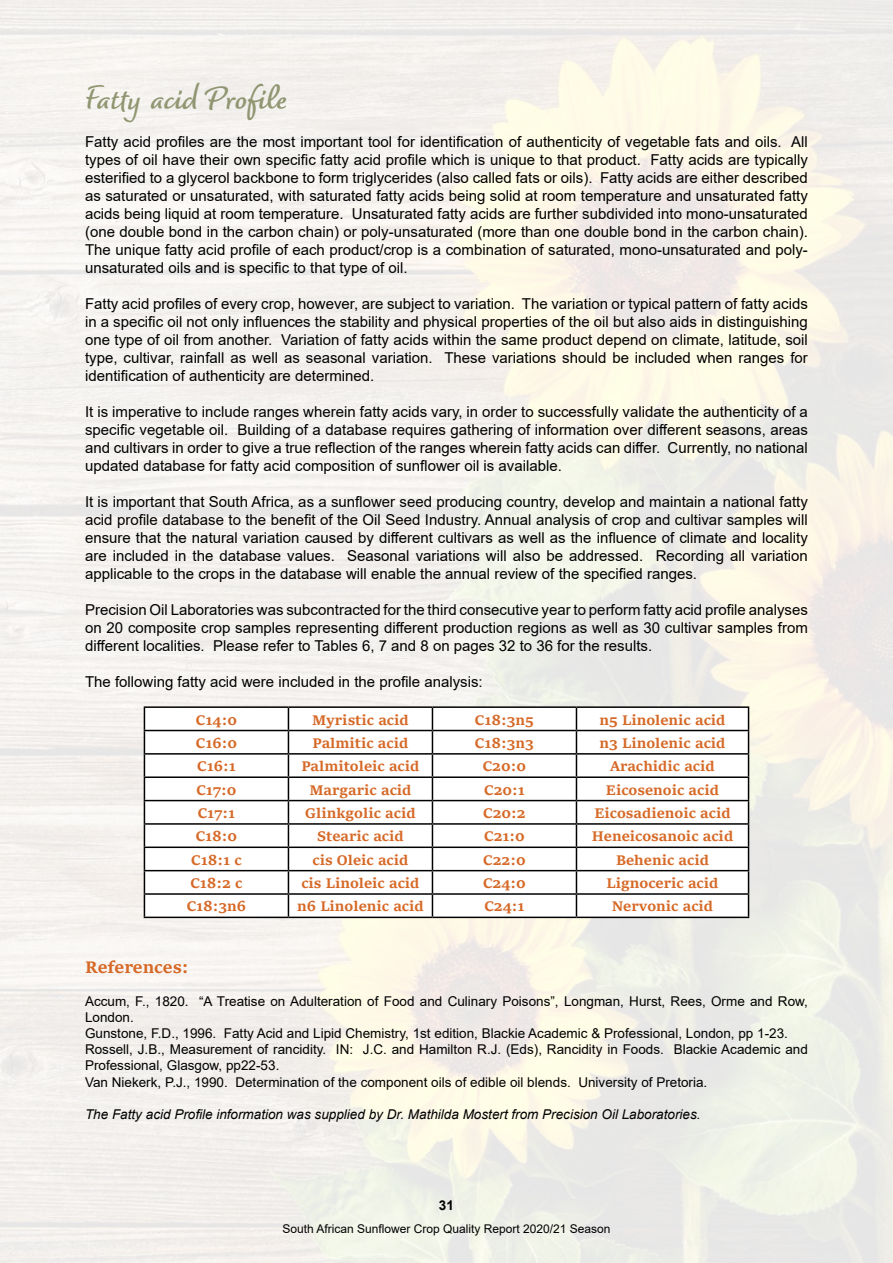
<style>
.page{position:relative;width:893px;height:1263px;background:#fff}
.page>*{position:absolute;margin:0;border:0;box-sizing:border-box;transform-origin:0 0}
.t1{font:700 36px "Dolce";color:#909671}
.t2{font:700 18px "Sitka Text";color:#d66927}
.t3{font:15px/18px "Arial";color:#000;text-align:justify}
.t4{font:700 15px "Sitka Text";color:#d66927}
.t5{font:13.5px/16.2px "Arial";color:#000}
.t6{font:italic 13.5px "Arial";color:#000}
.t7{font:700 13.5px "Arial";color:#000}
.t8{font:12px "Arial";color:#000}
</style>
<div class="page">
<svg style="left:145px;top:708px;width:603px;height:209px"></svg>
<hr style="left:144px;top:706px;width:144px;height:2px;background:#000">
<hr style="left:288px;top:706px;width:144px;height:2px;background:#000">
<hr style="left:432px;top:706px;width:144px;height:2px;background:#000">
<hr style="left:576px;top:706px;width:173px;height:2px;background:#000">
<hr style="left:144px;top:730px;width:144px;height:1px;background:#000">
<hr style="left:288px;top:730px;width:144px;height:1px;background:#000">
<hr style="left:432px;top:730px;width:144px;height:1px;background:#000">
<hr style="left:576px;top:730px;width:173px;height:1px;background:#000">
<hr style="left:144px;top:753px;width:144px;height:2px;background:#000">
<hr style="left:288px;top:753px;width:144px;height:2px;background:#000">
<hr style="left:432px;top:753px;width:144px;height:2px;background:#000">
<hr style="left:576px;top:753px;width:173px;height:2px;background:#000">
<hr style="left:144px;top:776px;width:144px;height:2px;background:#000">
<hr style="left:288px;top:776px;width:144px;height:2px;background:#000">
<hr style="left:432px;top:776px;width:144px;height:2px;background:#000">
<hr style="left:576px;top:776px;width:173px;height:2px;background:#000">
<hr style="left:144px;top:800px;width:144px;height:1px;background:#000">
<hr style="left:288px;top:800px;width:144px;height:1px;background:#000">
<hr style="left:432px;top:800px;width:144px;height:1px;background:#000">
<hr style="left:576px;top:800px;width:173px;height:1px;background:#000">
<hr style="left:144px;top:823px;width:144px;height:2px;background:#000">
<hr style="left:288px;top:823px;width:144px;height:2px;background:#000">
<hr style="left:432px;top:823px;width:144px;height:2px;background:#000">
<hr style="left:576px;top:823px;width:173px;height:2px;background:#000">
<hr style="left:144px;top:846px;width:144px;height:2px;background:#000">
<hr style="left:288px;top:846px;width:144px;height:2px;background:#000">
<hr style="left:432px;top:846px;width:144px;height:2px;background:#000">
<hr style="left:576px;top:846px;width:173px;height:2px;background:#000">
<hr style="left:144px;top:870px;width:144px;height:1px;background:#000">
<hr style="left:288px;top:870px;width:144px;height:1px;background:#000">
<hr style="left:432px;top:870px;width:144px;height:1px;background:#000">
<hr style="left:576px;top:870px;width:173px;height:1px;background:#000">
<hr style="left:144px;top:893px;width:144px;height:2px;background:#000">
<svg style="left:144px;top:708px;width:1px;height:209px"></svg>
<hr style="left:288px;top:893px;width:144px;height:2px;background:#000">
<svg style="left:288px;top:708px;width:1px;height:209px"></svg>
<hr style="left:432px;top:893px;width:144px;height:2px;background:#000">
<hr style="left:576px;top:893px;width:173px;height:2px;background:#000">
<hr style="left:144px;top:917px;width:144px;height:1px;background:#000">
<hr style="left:288px;top:917px;width:144px;height:1px;background:#000">
<hr style="left:432px;top:917px;width:144px;height:1px;background:#000">
<hr style="left:576px;top:917px;width:173px;height:1px;background:#000">
<svg style="left:432px;top:708px;width:1px;height:209px"></svg>
<svg style="left:576px;top:708px;width:1px;height:209px"></svg>
<svg style="left:748px;top:708px;width:1px;height:209px"></svg>
<h1 class="t1" style="left:85px;top:83px;width:203px">Fatty acid Profile</h1>
<p class="t3" style="left:85px;top:133px;width:724px">Fatty acid profiles are the most important tool for identification of authenticity of vegetable fats and oils. All types of oil have their own specific fatty acid profile which is unique to that product. Fatty acids are typically esterified to a glycerol backbone to form triglycerides (also called fats or oils). Fatty acids are either described as saturated or unsaturated, with saturated fatty acids being solid at room temperature and unsaturated fatty acids being liquid at room temperature. Unsaturated fatty acids are further subdivided into mono-unsaturated (one double bond in the carbon chain) or poly-unsaturated (more than one double bond in the carbon chain).<br>The unique fatty acid profile of each product/crop is a combination of saturated, mono-unsaturated and poly&shy;unsaturated oils and is specific to that type of oil.</p>
<p class="t3" style="left:85px;top:295px;width:724px">Fatty acid profiles of every crop, however, are subject to variation. The variation or typical pattern of fatty acids in a specific oil not only influences the stability and physical properties of the oil but also aids in distinguishing one type of oil from another. Variation of fatty acids within the same product depend on climate, latitude, soil type, cultivar, rainfall as well as seasonal variation. These variations should be included when ranges for identification of authenticity are determined.</p>
<p class="t3" style="left:85px;top:403px;width:724px">It is imperative to include ranges wherein fatty acids vary, in order to successfully validate the authenticity of a specific vegetable oil. Building of a database requires gathering of information over different seasons, areas and cultivars in order to give a true reflection of the ranges wherein fatty acids can differ. Currently, no national updated database for fatty acid composition of sunflower oil is available.</p>
<p class="t3" style="left:85px;top:493px;width:724px">It is important that South Africa, as a sunflower seed producing country, develop and maintain a national fatty acid profile database to the benefit of the Oil Seed Industry. Annual analysis of crop and cultivar samples will ensure that the natural variation caused by different cultivars as well as the influence of climate and locality are included in the database values. Seasonal variations will also be addressed. Recording all variation applicable to the crops in the database will enable the annual review of the specified ranges.</p>
<p class="t3" style="left:85px;top:601px;width:724px">Precision Oil Laboratories was subcontracted for the third consecutive year to perform fatty acid profile analyses on 20 composite crop samples representing different production regions as well as 30 cultivar samples from different localities. Please refer to Tables 6, 7 and 8 on pages 32 to 36 for the results.</p>
<p class="t3" style="left:85px;top:673px;width:399px">The following fatty acid were included in the profile analysis:</p>
<p class="t4" style="left:196px;top:714px;width:43px">C14:0</p>
<p class="t4" style="left:312px;top:714px;width:98px">Myristic acid</p>
<p class="t4" style="left:475px;top:714px;width:60px">C18:3n5</p>
<p class="t4" style="left:599px;top:714px;width:128px">n5 Linolenic acid</p>
<p class="t4" style="left:196px;top:737px;width:43px">C16:0</p>
<p class="t4" style="left:313px;top:737px;width:97px">Palmitic acid</p>
<p class="t4" style="left:475px;top:737px;width:60px">C18:3n3</p>
<p class="t4" style="left:599px;top:737px;width:128px">n3 Linolenic acid</p>
<p class="t4" style="left:197px;top:761px;width:40px">C16:1</p>
<p class="t4" style="left:301px;top:761px;width:120px">Palmitoleic acid</p>
<p class="t4" style="left:483px;top:761px;width:45px">C20:0</p>
<p class="t4" style="left:610px;top:761px;width:106px">Arachidic acid</p>
<p class="t4" style="left:196px;top:784px;width:42px">C17:0</p>
<p class="t4" style="left:309px;top:784px;width:104px">Margaric acid</p>
<p class="t4" style="left:484px;top:784px;width:42px">C20:1</p>
<p class="t4" style="left:606px;top:784px;width:115px">Eicosenoic acid</p>
<p class="t4" style="left:198px;top:807px;width:39px">C17:1</p>
<p class="t4" style="left:305px;top:807px;width:112px">Glinkgolic acid</p>
<p class="t4" style="left:483px;top:807px;width:44px">C20:2</p>
<p class="t4" style="left:594px;top:807px;width:138px">Eicosadienoic acid</p>
<p class="t4" style="left:196px;top:831px;width:43px">C18:0</p>
<p class="t4" style="left:317px;top:831px;width:88px">Stearic acid</p>
<p class="t4" style="left:484px;top:831px;width:42px">C21:0</p>
<p class="t4" style="left:592px;top:831px;width:143px">Heneicosanoic acid</p>
<p class="t4" style="left:191px;top:854px;width:52px">C18:1 c</p>
<p class="t4" style="left:312px;top:854px;width:98px">cis Oleic acid</p>
<p class="t4" style="left:483px;top:854px;width:44px">C22:0</p>
<p class="t4" style="left:616px;top:854px;width:94px">Behenic acid</p>
<p class="t4" style="left:190px;top:877px;width:54px">C18:2 c</p>
<p class="t4" style="left:301px;top:877px;width:120px">cis Linoleic acid</p>
<p class="t4" style="left:483px;top:877px;width:44px">C24:0</p>
<p class="t4" style="left:607px;top:877px;width:113px">Lignoceric acid</p>
<p class="t4" style="left:187px;top:901px;width:61px">C18:3n6</p>
<p class="t4" style="left:297px;top:901px;width:128px">n6 Linolenic acid</p>
<p class="t4" style="left:484px;top:901px;width:42px">C24:1</p>
<p class="t4" style="left:612px;top:901px;width:103px">Nervonic acid</p>
<p class="t2" style="left:85px;top:960px;width:105px">References:</p>
<p class="t5" style="left:85px;top:993px;width:724px">Accum, F., 1820. “A Treatise on Adulteration of Food and Culinary Poisons”, Longman, Hurst, Rees, Orme and Row, London.<br>Gunstone, F.D., 1996. Fatty Acid and Lipid Chemistry, 1st edition, Blackie Academic &amp; Professional, London, pp 1-23.<br>Rossell, J.B., Measurement of rancidity. IN: J.C. and Hamilton R.J. (Eds), Rancidity in Foods. Blackie Academic and Professional, Glasgow, pp22-53.<br>Van Niekerk, P.J., 1990. Determination of the component oils of edible oil blends. University of Pretoria.</p>
<p class="t6" style="left:85px;top:1105px;width:617px">The Fatty acid Profile information was supplied by Dr. Mathilda Mostert from Precision Oil Laboratories.</p>
<p class="t7" style="left:439px;top:1197px;width:17px">31</p>
<p class="t8" style="left:282px;top:1220px;width:330px">South African Sunflower Crop Quality Report 2020/21 Season</p>
</div>
